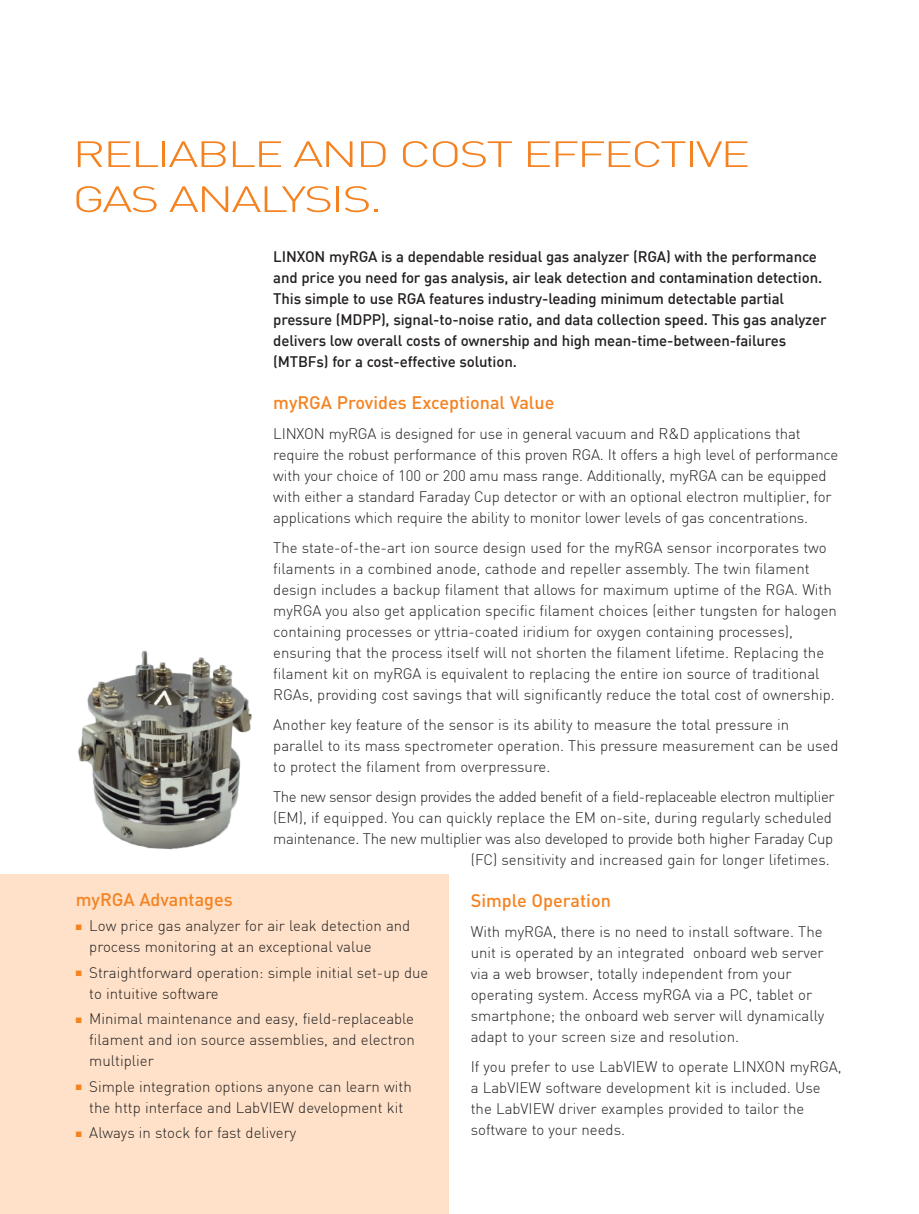
<style>
.page{position:relative;width:919px;height:1214px;background:#fff}
.page>*{position:absolute;margin:0;border:0;box-sizing:border-box;transform-origin:0 0}
.HEAD__IFC{font:300 36px/45px "DIN";letter-spacing:-.05em;color:#f58220;scale:1.4 1}
.SUBHEAD{font:500 18px "DIN Pro";color:#f58220}
.COPY{font:300 15px/21px "DIN";color:#231f20}
.COPY__intro{font:500 15px/21px "DIN";letter-spacing:-.01em;color:#231f20}
.COPY-2{font:300 15px "DIN";letter-spacing:-.03em;color:#231f20}
.COPY-3{font:300 15px "DIN";letter-spacing:-.02em;color:#231f20}
.s1{color:#f58220}
</style>
<div class="page">
<img style="left:78px;top:650px;width:174px;height:200px">
<div style="left:0;top:874px;width:448px;height:340px;background:#fee1c8"></div>
<p class="HEAD__IFC" style="left:72px;top:131px;width:485px">RELIABLE AND COST EFFECTIVE<br>GAS ANALYSIS.</p>
<p class="COPY__intro" style="left:273px;top:245px;width:555px">LINXON myRGA is a dependable residual gas analyzer (RGA) with the performance and price you need for gas analysis, air leak detection and contamination detection.<br>This simple to use RGA features industry-leading minimum detectable partial pressure (MDPP), signal-to-noise ratio, and data collection speed. This gas analyzer delivers low overall costs of ownership and high mean-time-between-failures (MTBFs) for a cost-effective solution.</p>
<p class="SUBHEAD" style="left:273px;top:390px;width:283px">myRGA Provides Exceptional Value</p>
<p class="COPY" style="left:273px;top:423px;width:566px">LINXON myRGA is designed for use in general vacuum and R&amp;D applications that require the robust performance of this proven RGA. It offers a high level of performance with your choice of 100 or 200 amu mass range. Additionally, myRGA can be equipped with either a standard Faraday Cup detector or with an optional electron multiplier, for applications which require the ability to monitor lower levels of gas concentrations.</p>
<p class="COPY" style="left:273px;top:537px;width:565px">The state-of-the-art ion source design used for the myRGA sensor incorporates two filaments in a combined anode, cathode and repeller assembly. The twin filament design includes a backup filament that allows for maximum uptime of the RGA. With myRGA you also get application specific filament choices (either tungsten for halogen containing processes or yttria-coated iridium for oxygen containing processes), ensuring that the process itself will not shorten the filament lifetime. Replacing the filament kit on myRGA is equivalent to replacing the entire ion source of traditional RGAs, providing cost savings that will significantly reduce the total cost of ownership.</p>
<p class="COPY" style="left:273px;top:714px;width:566px">Another key feature of the sensor is its ability to measure the total pressure in parallel to its mass spectrometer operation. This pressure measurement can be used to protect the filament from overpressure.</p>
<p class="COPY-2" style="left:273px;top:787px;width:562px">The new sensor design provides the added benefit of a field-replaceable electron multiplier</p>
<p class="COPY" style="left:273px;top:807px;width:560px">(EM), if equipped. You can quickly replace the EM on-site, during regularly scheduled</p>
<p class="COPY-3" style="left:273px;top:829px;width:561px">maintenance. The new multiplier was also developed to provide both higher Faraday Cup</p>
<p class="COPY" style="left:470px;top:849px;width:360px">(FC) sensitivity and increased gain for longer lifetimes.</p>
<p class="SUBHEAD" style="left:470px;top:888px;width:142px">Simple Operation</p>
<p class="COPY" style="left:470px;top:921px;width:355px">With myRGA, there is no need to install software. The unit is operated by an integrated onboard web server via a web browser, totally independent from your operating system. Access myRGA via a PC, tablet or smartphone; the onboard web server will dynamically adapt to your screen size and resolution.</p>
<p class="COPY" style="left:470px;top:1056px;width:372px">If you prefer to use LabVIEW to operate LINXON myRGA, a LabVIEW software development kit is included. Use the LabVIEW driver examples provided to tailor the software to your needs.</p>
<p class="SUBHEAD" style="left:76px;top:887px;width:158px">myRGA Advantages</p>
<p class="COPY" style="left:89px;top:915px;width:322px;text-indent:-13px"><span class="s1">■</span> Low price gas analyzer for air leak detection and process monitoring at an exceptional value</p>
<p class="COPY" style="left:89px;top:961px;width:340px;text-indent:-13px"><span class="s1">■</span> Straightforward operation: simple initial set-up due to intuitive software</p>
<p class="COPY" style="left:89px;top:1008px;width:327px;text-align:justify;text-indent:-13px"><span class="s1">■</span> Minimal maintenance and easy, field-replaceable filament and ion source assemblies, and electron multiplier</p>
<p class="COPY" style="left:76px;top:1075px;width:337px;text-align:center"><span class="s1">■</span> Simple integration options anyone can learn with the http interface and LabVIEW development kit</p>
<p class="COPY" style="left:76px;top:1122px;width:222px"><span class="s1">■</span> Always in stock for fast delivery</p>
</div>
